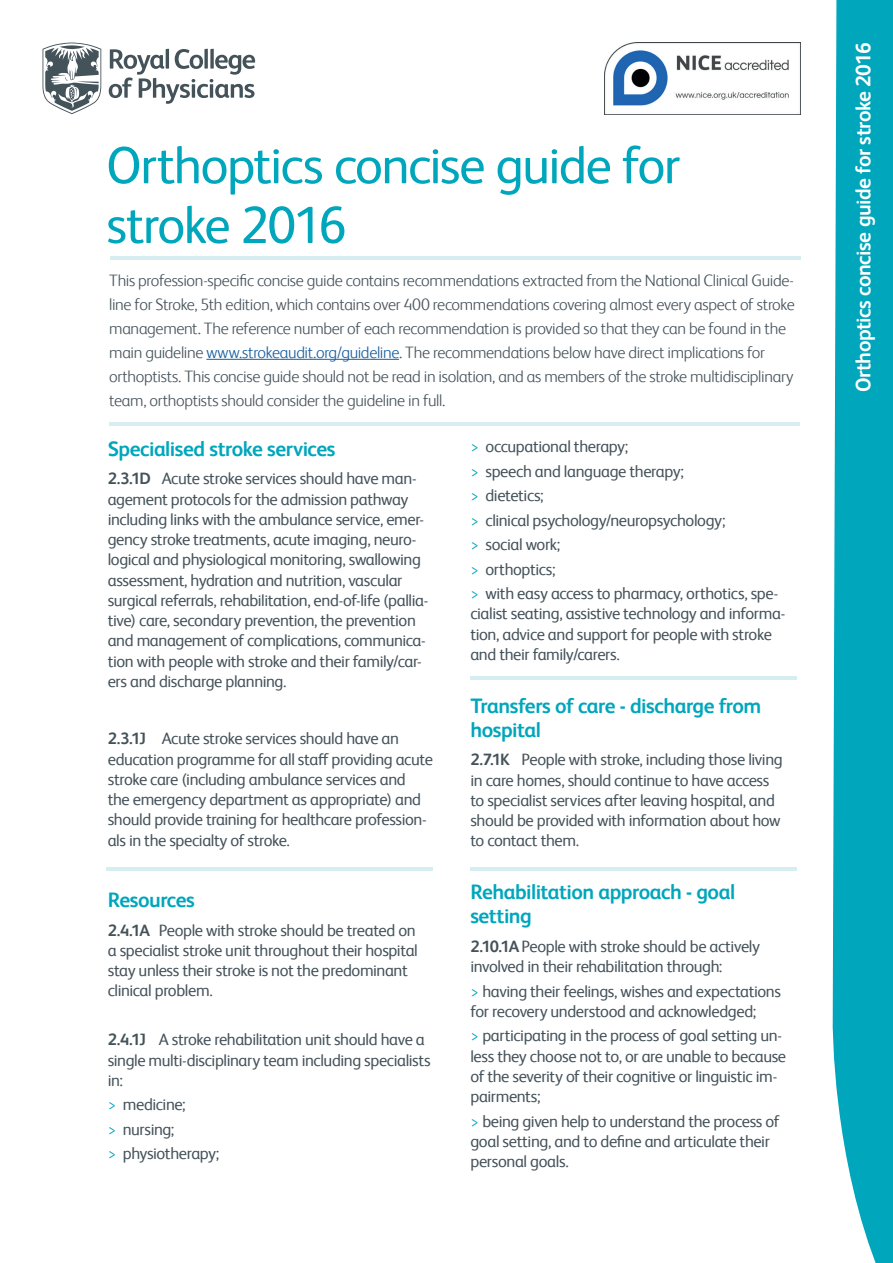
<style>
.page{position:relative;width:893px;height:1263px;background:#fff}
.page>*{position:absolute;margin:0;border:0;box-sizing:border-box;transform-origin:0 0}
.t1{font:52.5px/59.7px "FS Albert Pro";letter-spacing:-.03em;color:#00a6bc}
.t2{font:700 21px/24px "FS Albert Pro";letter-spacing:-.025em;color:#00a6bc}
.t3{font:700 21px "FS Albert Pro";letter-spacing:-.025em;color:#fff}
.t4{font:16.5px/20.2px "FS Albert Pro";letter-spacing:-.025em;color:#44525a}
.t5{font:300 16.5px/24px "FS Albert Pro";letter-spacing:-.02em;color:#44525a}
.s1{color:#175d9e}
.s2{font-weight:700}
.s3{font-weight:300;color:#00a6bc}
</style>
<div class="page">
<hr style="left:206px;top:359px;width:193px;height:1px;background:#175d9e">
<svg style="left:832px;top:0;width:61px;height:1263px;background:#14adc1"></svg>
<svg style="left:109px;top:49px;width:146px;height:55px"></svg>
<svg style="left:43px;top:42px;width:58px;height:72px"></svg>
<hr style="left:111px;top:256px;width:690px;height:3px;background:#d6edf2">
<hr style="left:109px;top:422px;width:690px;height:3px;background:#d6edf2">
<hr style="left:106px;top:867px;width:327px;height:3px;background:#d6edf2">
<hr style="left:470px;top:867px;width:326px;height:3px;background:#d6edf2">
<hr style="left:470px;top:676px;width:326px;height:3px;background:#d6edf2">
<img style="left:604px;top:42px;width:197px;height:72px">
<h1 class="t1" style="left:106px;top:132px;width:576px">Orthoptics concise guide for stroke 2016</h1>
<p class="t5" style="left:109px;top:267px;width:687px">This profession-specific concise guide contains recommendations extracted from the National Clinical Guide&shy;line for Stroke, 5th edition, which contains over 400 recommendations covering almost every aspect of stroke management. The reference number of each recommendation is provided so that they can be found in the main guideline <span class="s1">www.strokeaudit.org/guideline</span>. The recommendations below have direct implications for orthoptists. This concise guide should not be read in isolation, and as members of the stroke multidisciplinary team, orthoptists should consider the guideline in full.</p>
<p class="t2" style="left:108px;top:435px;width:229px">Specialised stroke services</p>
<p class="t4" style="left:108px;top:467px;width:322px"><span class="s2">2.3.1D</span> Acute stroke services should have man&shy;agement protocols for the admission pathway including links with the ambulance service, emer&shy;gency stroke treatments, acute imaging, neuro&shy;logical and physiological monitoring, swallowing assessment, hydration and nutrition, vascular surgical referrals, rehabilitation, end-of-life (pallia&shy;tive) care, secondary prevention, the prevention and management of complications, communica&shy;tion with people with stroke and their family/car&shy;ers and discharge planning.</p>
<p class="t4" style="left:108px;top:727px;width:327px"><span class="s2">2.3.1J</span> Acute stroke services should have an education programme for all staff providing acute stroke care (including ambulance services and<br>the emergency department as appropriate) and should provide training for healthcare profession&shy;als in the specialty of stroke.</p>
<p class="t2" style="left:108px;top:887px;width:89px">Resources</p>
<p class="t4" style="left:108px;top:919px;width:312px"><span class="s2">2.4.1A</span> People with stroke should be treated on a specialist stroke unit throughout their hospital stay unless their stroke is not the predominant clinical problem.</p>
<p class="t4" style="left:108px;top:1028px;width:325px"><span class="s2">2.4.1J</span> A stroke rehabilitation unit should have a single multi-disciplinary team including specialists in:</p>
<p class="t4" style="left:108px;top:1091px;width:113px;line-height:24.5px"><span class="s3">&gt;</span> medicine;<br><span class="s3">&gt;</span> nursing;<br><span class="s3">&gt;</span> physiotherapy;</p>
<p class="t4" style="left:470px;top:433px;width:309px;line-height:24.5px"><span class="s3">&gt;</span> occupational therapy;<br><span class="s3">&gt;</span> speech and language therapy;<br><span class="s3">&gt;</span> dietetics;<br><span class="s3">&gt;</span> clinical psychology/neuropsychology;<br><span class="s3">&gt;</span> social work;<br><span class="s3">&gt;</span> orthoptics;<br><span class="s3">&gt;</span> with easy access to pharmacy, orthotics, spe-</p>
<p class="t4" style="left:470px;top:602px;width:316px">cialist seating, assistive technology and informa&shy;tion, advice and support for people with stroke and their family/carers.</p>
<p class="t2" style="left:470px;top:692px;width:293px">Transfers of care - discharge from hospital</p>
<p class="t4" style="left:470px;top:748px;width:314px"><span class="s2">2.7.1K</span> People with stroke, including those living in care homes, should continue to have access to specialist services after leaving hospital, and should be provided with information about how to contact them.</p>
<p class="t2" style="left:470px;top:879px;width:266px">Rehabilitation approach - goal setting</p>
<p class="t4" style="left:470px;top:935px;width:291px"><span class="s2">2.10.1A</span> People with stroke should be actively involved in their rehabilitation through:</p>
<p class="t4" style="left:470px;top:980px;width:312px"><span class="s3">&gt;</span> having their feelings, wishes and expectations for recovery understood and acknowledged;</p>
<p class="t4" style="left:470px;top:1024px;width:317px"><span class="s3">&gt;</span> participating in the process of goal setting un&shy;less they choose not to, or are unable to because of the severity of their cognitive or linguistic im&shy;pairments;</p>
<p class="t4" style="left:470px;top:1110px;width:311px"><span class="s3">&gt;</span> being given help to understand the process of goal setting, and to define and articulate their personal goals.</p>
<p class="t3" style="left:849px;top:392px;width:351px;rotate:-90deg">Orthoptics concise guide for stroke 2016</p>
</div>
